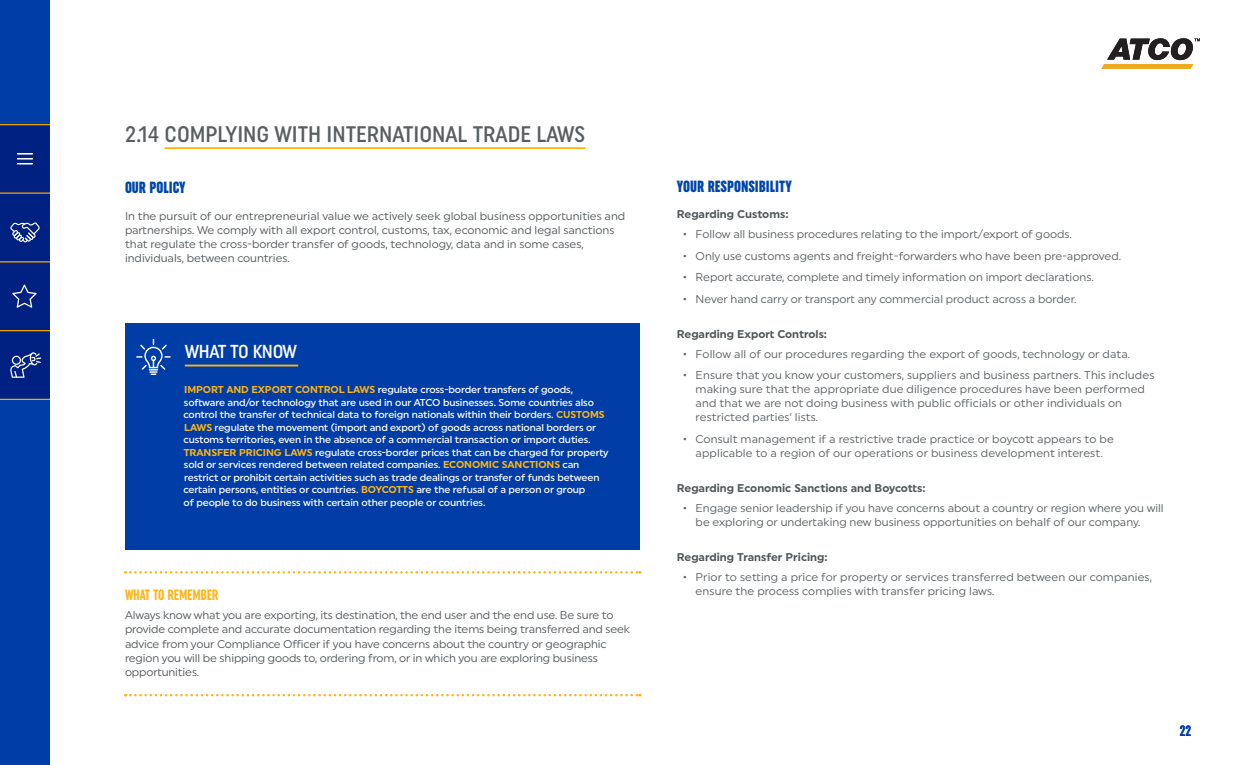
<style>
.page{position:relative;width:1260px;height:765px;background:#fff}
.page>*{position:absolute;margin:0;border:0;box-sizing:border-box;transform-origin:0 0}
.t1{font:500 condensed 22.5px "Uniform";color:#595e61}
.t2{font:500 condensed 18.75px "Uniform";letter-spacing:-.02em;color:#fff}
.t3{font:900 extra-condensed 16.25px "Uniform";color:#0047a9}
.t4{font:700 extra-condensed 15px "Uniform";letter-spacing:-.01em;color:#fcb515}
.t5{font:700 extra-condensed 15px "Uniform";color:#003da7}
.t6{font:11.25px/14px "Uniform";color:#595e61}
.t7{font:11.25px/14px "Uniform";letter-spacing:-.01em;color:#52575a}
.t8{font:700 11.25px "Uniform";color:#52575a}
.t9{font:500 10px/12.5px "Uniform";letter-spacing:-.01em;color:#fff}
.s1{font-weight:700;color:#fcb515}
</style>
<div class="page">
<div style="left:0;top:0;width:50px;height:765px;background:#003da6"></div>
<div style="left:0;top:194px;width:50px;height:67px;background:#002181"></div>
<div style="left:0;top:262px;width:50px;height:68px;background:#002181"></div>
<div style="left:0;top:331px;width:50px;height:68px;background:#002181"></div>
<div style="left:0;top:125px;width:50px;height:67px;background:#002181"></div>
<hr style="left:0;top:192px;width:50px;height:2px;background:#f4a700">
<hr style="left:0;top:261px;width:50px;height:1px;background:#f4a700">
<hr style="left:0;top:330px;width:50px;height:1px;background:#f4a700">
<hr style="left:0;top:399px;width:50px;height:1px;background:#f4a700">
<div style="left:16px;top:152px;width:18px;height:3px;border:1px solid #002181"></div>
<div style="left:16px;top:157px;width:18px;height:3px;border:1px solid #002181"></div>
<div style="left:16px;top:162px;width:18px;height:3px;border:1px solid #002181"></div>
<svg style="left:10px;top:352px;width:31px;height:26px"></svg>
<svg style="left:10px;top:222px;width:30px;height:20px"></svg>
<svg style="left:12px;top:285px;width:25px;height:23px"></svg>
<hr style="left:0;top:124px;width:50px;height:1px;background:#f4a700">
<svg style="left:1101px;top:38px;width:99px;height:31px"></svg>
<hr style="left:165px;top:147px;width:421px;height:2px;background:#fcb515">
<div style="left:125px;top:323px;width:515px;height:227px;background:#003da7"></div>
<svg style="left:125px;top:694px;width:515px;height:2px"></svg>
<svg style="left:125px;top:571px;width:515px;height:3px"></svg>
<svg style="left:136px;top:339px;width:35px;height:36px"></svg>
<hr style="left:185px;top:365px;width:113px;height:1px;background:#fcb515">
<h1 class="t1" style="left:125px;top:121px;width:462px">2.14 COMPLYING WITH INTERNATIONAL TRADE LAWS</h1>
<h3 class="t3" style="left:125px;top:178px;width:62px">OUR POLICY</h3>
<p class="t7" style="left:125px;top:209px;width:502px">In the pursuit of our entrepreneurial value we actively seek global business opportunities and partnerships. We comply with all export control, customs, tax, economic and legal sanctions that regulate the cross-border transfer of goods, technology, data and in some cases, individuals, between countries.</p>
<h2 class="t2" style="left:185px;top:340px;width:114px">WHAT TO KNOW</h2>
<p class="t9" style="left:184px;top:383px;width:427px"><span class="s1">IMPORT AND EXPORT CONTROL LAWS</span> regulate cross-border transfers of goods, software and/or technology that are used in our ATCO businesses. Some countries also control the transfer of technical data to foreign nationals within their borders. <span class="s1">CUSTOMS LAWS</span> regulate the movement (import and export) of goods across national borders or customs territories, even in the absence of a commercial transaction or import duties.<br><span class="s1">TRANSFER PRICING LAWS</span> regulate cross-border prices that can be charged for property sold or services rendered between related companies. <span class="s1">ECONOMIC SANCTIONS</span> can restrict or prohibit certain activities such as trade dealings or transfer of funds between certain persons, entities or countries. <span class="s1">BOYCOTTS</span> are the refusal of a person or group<br>of people to do business with certain other people or countries.</p>
<h3 class="t4" style="left:125px;top:586px;width:95px">WHAT TO REMEMBER</h3>
<p class="t7" style="left:125px;top:608px;width:506px">Always know what you are exporting, its destination, the end user and the end use. Be sure to provide complete and accurate documentation regarding the items being transferred and seek advice from your Compliance Officer if you have concerns about the country or geographic region you will be shipping goods to, ordering from, or in which you are exploring business opportunities.</p>
<h3 class="t3" style="left:677px;top:177px;width:116px">YOUR RESPONSIBILITY</h3>
<p class="t8" style="left:677px;top:208px;width:113px">Regarding Customs:</p>
<p class="t6" style="left:683px;top:227px;width:390px">• Follow all business procedures relating to the import/export of goods.</p>
<p class="t6" style="left:683px;top:249px;width:439px">• Only use customs agents and freight-forwarders who have been pre-approved.</p>
<p class="t6" style="left:683px;top:270px;width:412px">• Report accurate, complete and timely information on import declarations.</p>
<p class="t6" style="left:683px;top:292px;width:395px">• Never hand carry or transport any commercial product across a border.</p>
<p class="t8" style="left:677px;top:327px;width:152px">Regarding Export Controls:</p>
<p class="t6" style="left:683px;top:346px;width:449px">• Follow all of our procedures regarding the export of goods, technology or data.</p>
<p class="t6" style="left:696px;top:368px;width:460px;text-indent:-12px">• Ensure that you know your customers, suppliers and business partners. This includes making sure that the appropriate due diligence procedures have been performed and that we are not doing business with public officials or other individuals on restricted parties’ lists.</p>
<p class="t6" style="left:683px;top:432px;width:432px;text-align:center">• Consult management if a restrictive trade practice or boycott appears to be applicable to a region of our operations or business development interest.</p>
<p class="t8" style="left:677px;top:482px;width:250px">Regarding Economic Sanctions and Boycotts:</p>
<p class="t6" style="left:696px;top:501px;width:470px;text-indent:-12px">• Engage senior leadership if you have concerns about a country or region where you will be exploring or undertaking new business opportunities on behalf of our company.</p>
<p class="t8" style="left:677px;top:550px;width:152px">Regarding Transfer Pricing:</p>
<p class="t6" style="left:696px;top:569px;width:458px;text-indent:-12px">• Prior to setting a price for property or services transferred between our companies, ensure the process complies with transfer pricing laws.</p>
<h3 class="t5" style="left:1180px;top:722px;width:13px">22</h3>
</div>
